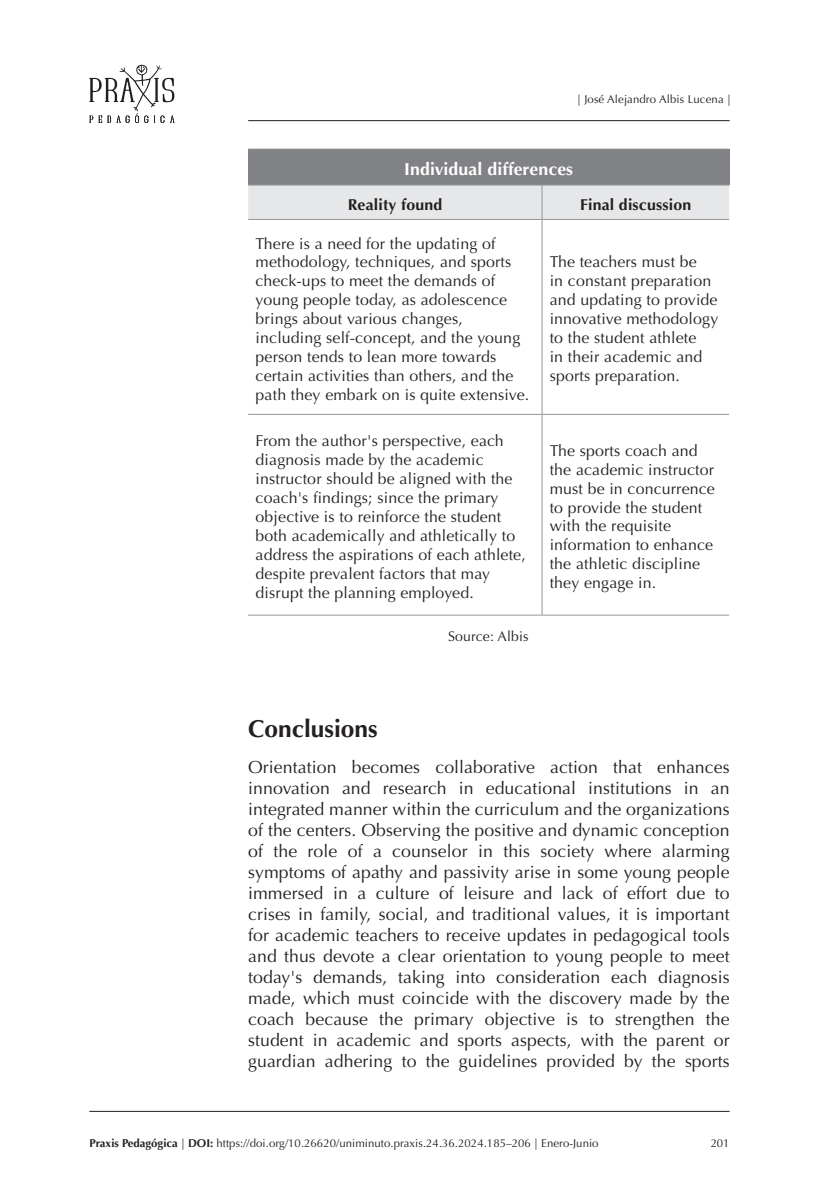
<style>
.page{position:relative;width:819px;height:1191px;background:#fff}
.page>*{position:absolute;margin:0;border:0;box-sizing:border-box;transform-origin:0 0}
.TITULO_2{font:700 24.5px "Optima";color:#231f20}
.TITULO1{font:17.5px/21px "Optima";letter-spacing:.005em;color:#231f20;text-align:justify}
.TITULO1-2{font:700 17.5px "Optima";letter-spacing:.005em;color:#fff}
.TITULO1-3{font:15.75px/18.9px "Optima";letter-spacing:.01em;color:#231f20}
.TITULO1-4{font:700 15.75px "Optima";letter-spacing:.01em;color:#231f20}
.tomado_de{font:14px "Optima";letter-spacing:.01em;color:#231f20}
.t1{font:11.38px "Optima";letter-spacing:.005em;color:#231f20}
.s1{font-weight:700}
</style>
<div class="page">
<hr style="left:248px;top:120px;width:481px;height:1px;background:#231f20">
<hr style="left:89px;top:1111px;width:640px;height:1px;background:#231f20">
<svg style="left:89px;top:64px;width:85px;height:59px"></svg>
<div style="left:248px;top:149px;width:481px;height:36px;background:#808285"></div>
<div style="left:248px;top:186px;width:481px;height:33px;background:#e6e7e9"></div>
<hr style="left:248px;top:149px;width:294px;height:1px;background:#939598">
<hr style="left:542px;top:149px;width:187px;height:1px;background:#939598">
<hr style="left:248px;top:185px;width:294px;height:1px;background:#939598">
<hr style="left:542px;top:185px;width:187px;height:1px;background:#939598">
<hr style="left:541px;top:185px;width:1px;height:34px;background:#939598">
<hr style="left:248px;top:219px;width:294px;height:1px;background:#939598">
<hr style="left:542px;top:219px;width:187px;height:1px;background:#939598">
<hr style="left:541px;top:220px;width:1px;height:194px;background:#939598">
<hr style="left:248px;top:414px;width:294px;height:1px;background:#939598">
<hr style="left:542px;top:414px;width:187px;height:1px;background:#939598">
<hr style="left:541px;top:414px;width:1px;height:201px;background:#939598">
<hr style="left:248px;top:615px;width:294px;height:1px;background:#939598">
<hr style="left:542px;top:615px;width:187px;height:1px;background:#939598">
<p class="t1" style="left:577px;top:92px;width:155px">| José Alejandro Albis Lucena |</p>
<p class="TITULO1-2" style="left:404px;top:159px;width:170px">Individual differences</p>
<p class="TITULO1-4" style="left:348px;top:195px;width:96px">Reality found</p>
<p class="TITULO1-4" style="left:580px;top:195px;width:112px">Final discussion</p>
<p class="TITULO1-3" style="left:255px;top:234px;width:275px">There is a need for the updating of methodology, techniques, and sports check-ups to meet the demands of young people today, as adolescence brings about various changes, including self-concept, and the young person tends to lean more towards certain activities than others, and the path they embark on is quite extensive.</p>
<p class="TITULO1-3" style="left:549px;top:253px;width:170px">The teachers must be<br>in constant preparation and updating to provide innovative methodology to the student athlete<br>in their academic and sports preparation.</p>
<p class="TITULO1-3" style="left:255px;top:432px;width:272px">From the author's perspective, each diagnosis made by the academic instructor should be aligned with the coach's findings; since the primary objective is to reinforce the student both academically and athletically to address the aspirations of each athlete, despite prevalent factors that may disrupt the planning employed.</p>
<p class="TITULO1-3" style="left:549px;top:441px;width:167px">The sports coach and the academic instructor must be in concurrence to provide the student with the requisite information to enhance the athletic discipline they engage in.</p>
<p class="tomado_de" style="left:448px;top:628px;width:82px">Source: Albis</p>
<p class="TITULO_2" style="left:248px;top:714px;width:131px">Conclusions</p>
<p class="TITULO1" style="left:248px;top:757px;width:483px">Orientation becomes collaborative action that enhances innovation and research in educational institutions in an integrated manner within the curriculum and the organizations of the centers. Observing the positive and dynamic conception of the role of a counselor in this society where alarming symptoms of apathy and passivity arise in some young people immersed in a culture of leisure and lack of effort due to crises in family, social, and traditional values, it is important for academic teachers to receive updates in pedagogical tools and thus devote a clear orientation to young people to meet today's demands, taking into consideration each diagnosis made, which must coincide with the discovery made by the coach because the primary objective is to strengthen the student in academic and sports aspects, with the parent or guardian adhering to the guidelines provided by the sports</p>
<p class="t1" style="left:89px;top:1136px;width:510px"><span class="s1">Praxis Pedagógica</span> | <span class="s1">DOI:</span> https://doi.org/10.26620/uniminuto.praxis.24.36.2024.185–206 | Enero-Junio</p>
<p class="t1" style="left:710px;top:1136px;width:20px">201</p>
</div>
